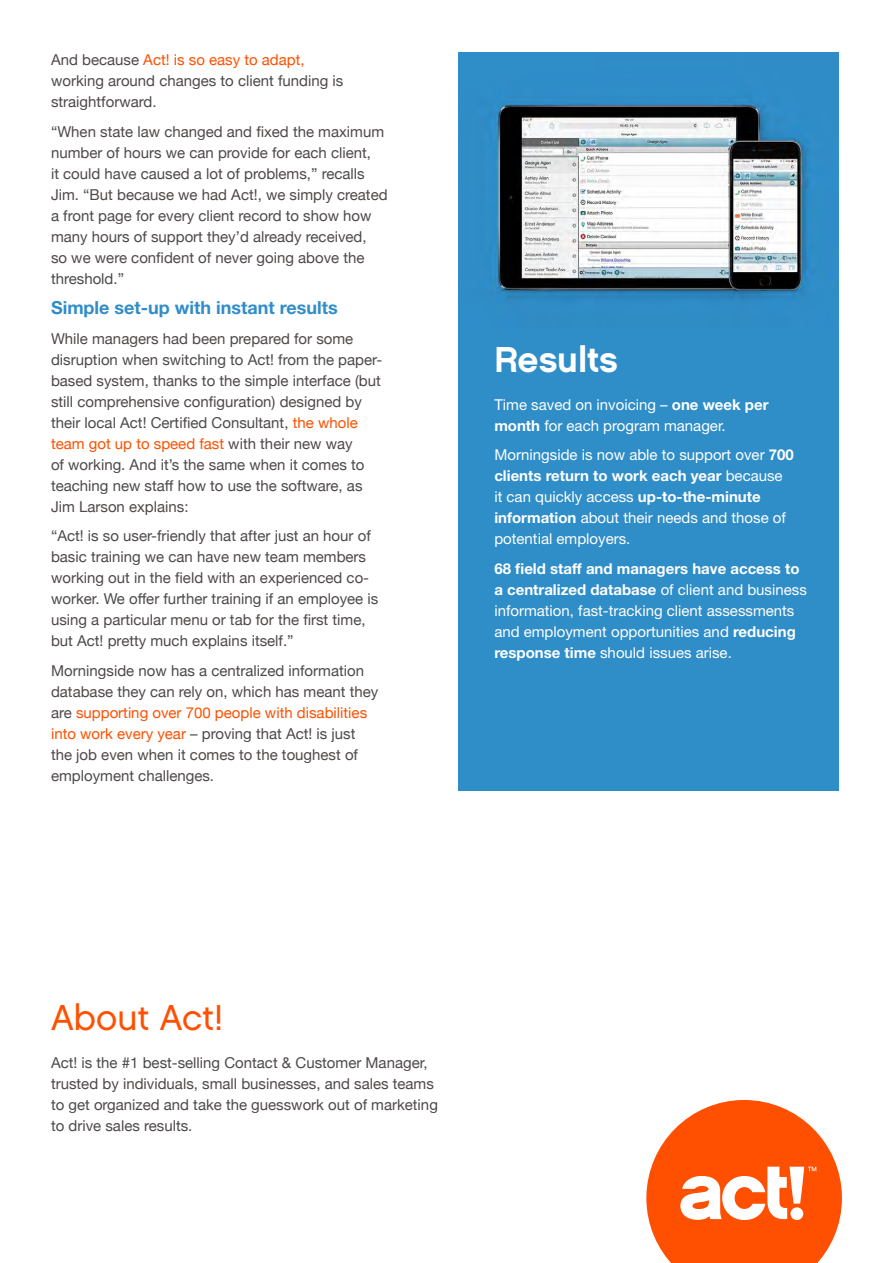
<style>
.page{position:relative;width:893px;height:1263px;background:#fff}
.page>*{position:absolute;margin:0;border:0;box-sizing:border-box;transform-origin:0 0}
.t1{font:36px "Chalet London Nineteen Sixty";color:#fe5000}
.t2{font:36px "Chalet New York Nineteen Sixty";color:#fff}
.t3{font:700 18px "Helvetica Neue";color:#308dc8}
.t4{font:15px/21px "Helvetica Neue";color:#4d4948}
.t5{font:15px/21px "Helvetica Neue";color:#fff}
.s1{color:#fe5000}
.s2{font-weight:700}
</style>
<div class="page">
<img style="left:458px;top:52px;width:381px;height:739px">
<svg style="left:646px;top:1100px;width:196px;height:163px"></svg>
<p class="t4" style="left:51px;top:50px;width:294px">And because <span class="s1">Act! is so easy to adapt, </span>working around changes to client funding is straightforward.</p>
<p class="t4" style="left:51px;top:122px;width:338px">“When state law changed and fixed the maximum number of hours we can provide for each client,<br>it could have caused a lot of problems,” recalls Jim. “But because we had Act!, we simply created a front page for every client record to show how many hours of support they’d already received,<br>so we were confident of never going above the threshold.”</p>
<p class="t3" style="left:51px;top:296px;width:288px">Simple set-up with instant results</p>
<p class="t4" style="left:51px;top:329px;width:333px">While managers had been prepared for some disruption when switching to Act! from the paper&shy;based system, thanks to the simple interface (but still comprehensive configuration) designed by their local Act! Certified Consultant, <span class="s1">the whole team got up to speed fast</span> with their new way<br>of working. And it’s the same when it comes to teaching new staff how to use the software, as Jim Larson explains:</p>
<p class="t4" style="left:51px;top:526px;width:329px">“Act! is so user-friendly that after just an hour of basic training we can have new team members working out in the field with an experienced co&shy;worker. We offer further training if an employee is using a particular menu or tab for the first time, but Act! pretty much explains itself.”</p>
<p class="t4" style="left:51px;top:661px;width:329px">Morningside now has a centralized information database they can rely on, which has meant they are <span class="s1">supporting over 700 people with disabilities into work every year</span> – proving that Act! is just the job even when it comes to the toughest of employment challenges.</p>
<h1 class="t2" style="left:494px;top:337px;width:125px">Results</h1>
<p class="t5" style="left:494px;top:393px;width:276px">Time saved on invoicing – <span class="s2">one week per month</span> for each program manager.</p>
<p class="t5" style="left:494px;top:444px;width:301px">Morningside is now able to support over <span class="s2">700 clients return to work each year</span> because it can quickly access <span class="s2">up-to-the-minute information</span> about their needs and those of potential employers.</p>
<p class="t5" style="left:494px;top:557px;width:314px"><span class="s2">68 field staff and managers have access to a centralized database</span> of client and business information, fast-tracking client assessments and employment opportunities and <span class="s2">reducing response time</span> should issues arise.</p>
<h1 class="t1" style="left:51px;top:995px;width:174px">About Act!</h1>
<p class="t4" style="left:51px;top:1053px;width:388px">Act! is the #1 best-selling Contact &amp; Customer Manager, trusted by individuals, small businesses, and sales teams to get organized and take the guesswork out of marketing to drive sales results.</p>
</div>
